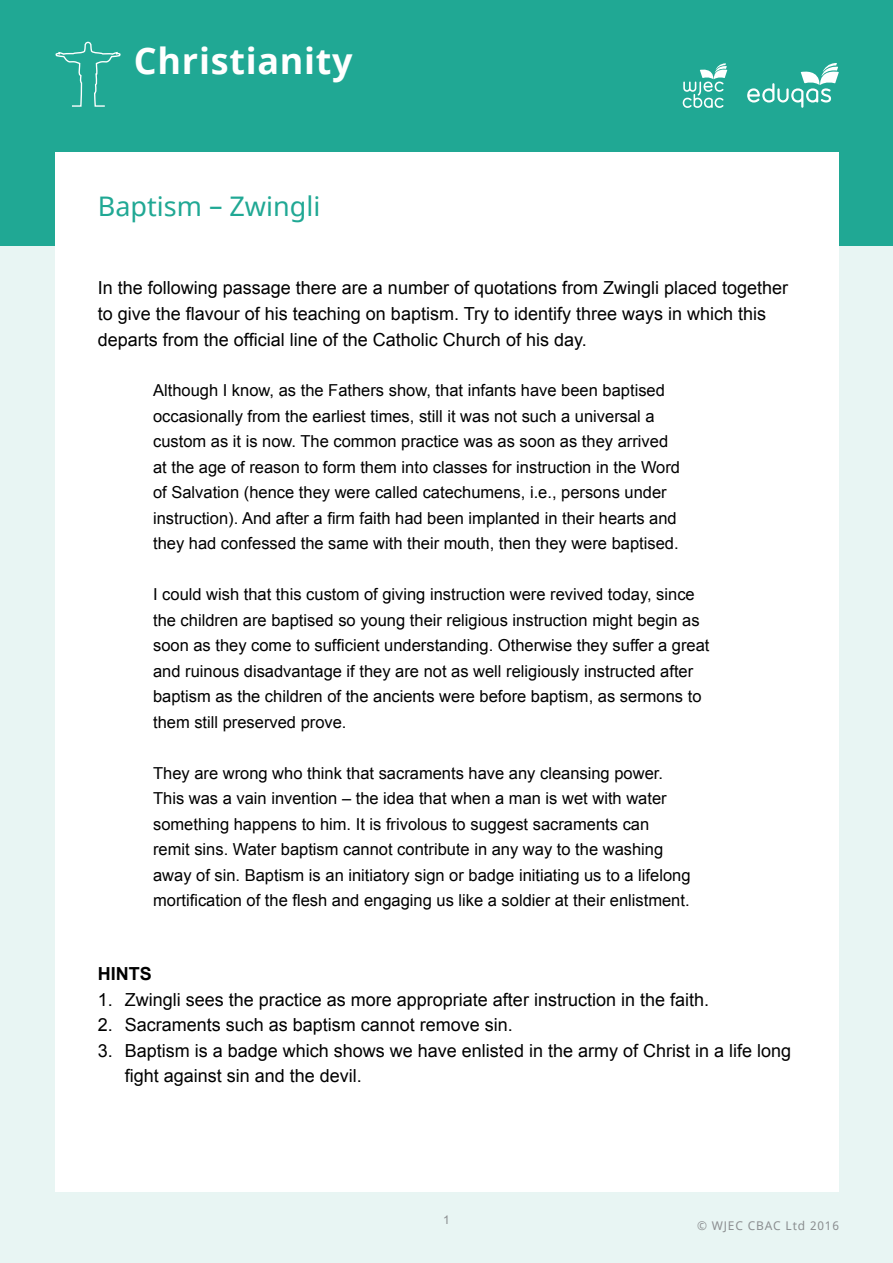
<style>
.page{position:relative;width:893px;height:1263px;background:#fff}
.page>*{position:absolute;margin:0;border:0;box-sizing:border-box;transform-origin:0 0}
.t1{font:700 36px "Noto Sans";letter-spacing:.02em;color:#fff}
.t2{font:27px "Noto Sans";color:#20a894}
.t3{font:18px/25.5px "Arial";color:#000}
.t4{font:700 18px "Arial";color:#000}
.t5{font:16.5px/25.5px "Arial";color:#000}
.t6{font:12px "Noto Sans";letter-spacing:.07em;color:#8b8e90}
.t7{font:12px "Arial";color:#8b8e90}
</style>
<div class="page">
<div style="left:0;top:0;width:893px;height:247px;background:#20a894"></div>
<div style="left:0;top:247px;width:893px;height:1016px;background:#e8f5f3"></div>
<div style="left:56px;top:152px;width:783px;height:1039px;background:#fff"></div>
<svg style="left:747px;top:63px;width:92px;height:45px"></svg>
<svg style="left:683px;top:63px;width:44px;height:45px"></svg>
<svg style="left:56px;top:42px;width:65px;height:65px"></svg>
<h1 class="t1" style="left:134px;top:36px;width:220px">Christianity</h1>
<h2 class="t2" style="left:98px;top:188px;width:224px">Baptism – Zwingli</h2>
<p class="t3" style="left:98px;top:276px;width:692px">In the following passage there are a number of quotations from Zwingli placed together to give the flavour of his teaching on baptism. Try to identify three ways in which this departs from the official line of the Catholic Church of his day.</p>
<p class="t5" style="left:153px;top:378px;width:529px">Although I know, as the Fathers show, that infants have been baptised occasionally from the earliest times, still it was not such a universal a custom as it is now. The common practice was as soon as they arrived at the age of reason to form them into classes for instruction in the Word of Salvation (hence they were called catechumens, i.e., persons under instruction). And after a firm faith had been implanted in their hearts and they had confessed the same with their mouth, then they were baptised.</p>
<p class="t5" style="left:153px;top:582px;width:558px">I could wish that this custom of giving instruction were revived today, since the children are baptised so young their religious instruction might begin as soon as they come to sufficient understanding. Otherwise they suffer a great and ruinous disadvantage if they are not as well religiously instructed after baptism as the children of the ancients were before baptism, as sermons to them still preserved prove.</p>
<p class="t5" style="left:153px;top:760px;width:539px">They are wrong who think that sacraments have any cleansing power.<br>This was a vain invention – the idea that when a man is wet with water something happens to him. It is frivolous to suggest sacraments can<br>remit sins. Water baptism cannot contribute in any way to the washing away of sin. Baptism is an initiatory sign or badge initiating us to a lifelong mortification of the flesh and engaging us like a soldier at their enlistment.</p>
<p class="t4" style="left:98px;top:962px;width:55px">HINTS</p>
<p class="t3" style="left:98px;top:987px;width:613px">1. Zwingli sees the practice as more appropriate after instruction in the faith.</p>
<p class="t3" style="left:98px;top:1012px;width:417px">2. Sacraments such as baptism cannot remove sin.</p>
<p class="t3" style="left:125px;top:1038px;width:668px;text-indent:-27px">3. Baptism is a badge which shows we have enlisted in the army of Christ in a life long fight against sin and the devil.</p>
<p class="t7" style="left:443px;top:1212px;width:8px">1</p>
<p class="t6" style="left:697px;top:1217px;width:143px">© WJEC CBAC Ltd 2016</p>
</div>
